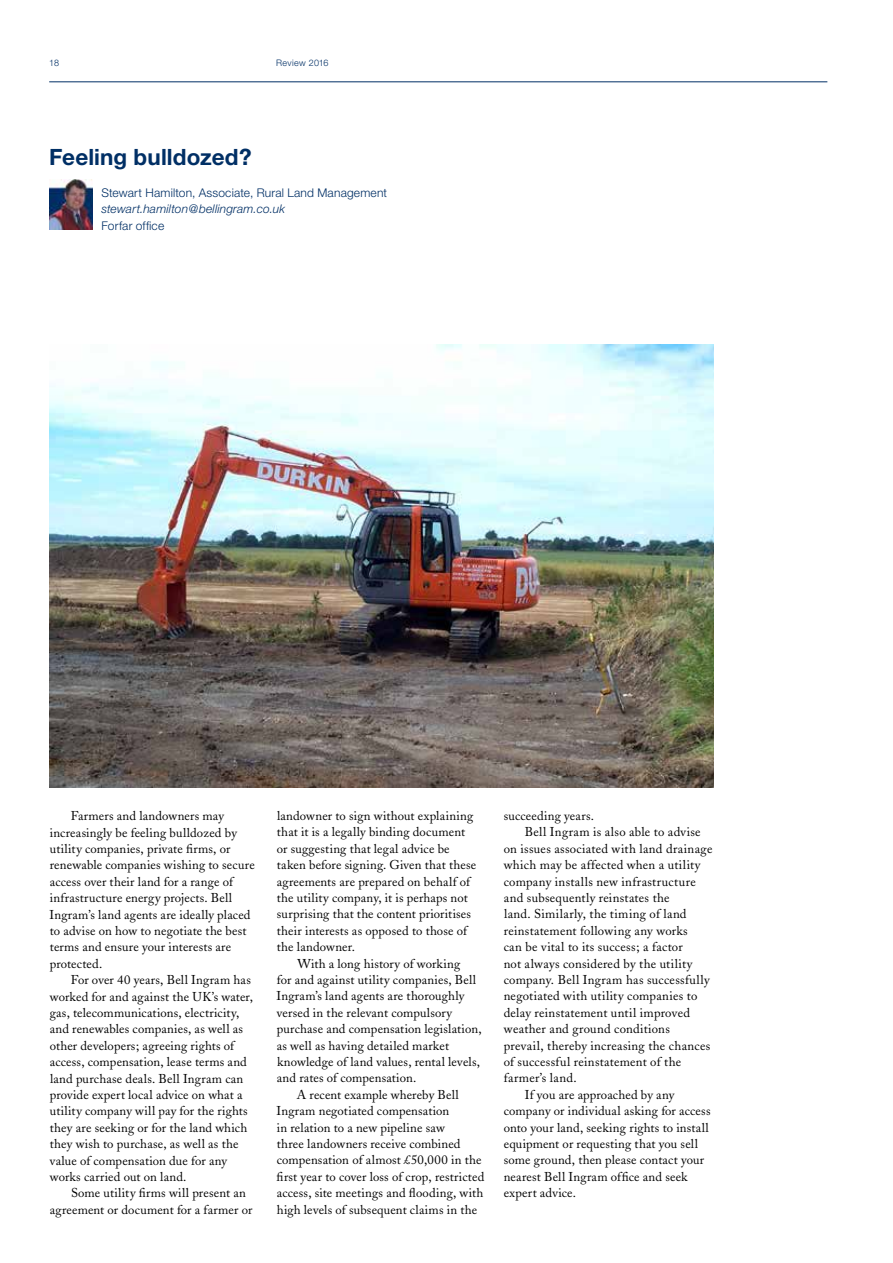
<style>
.page{position:relative;width:893px;height:1263px;background:#fff}
.page>*{position:absolute;margin:0;border:0;box-sizing:border-box;transform-origin:0 0}
.t1{font:700 22.5px "Helvetica Neue";letter-spacing:.005em;color:#002f65}
.t2{font:12.75px/16.4px "Adobe Caslon";letter-spacing:.015em;color:#000}
.t3{font:300 12px "Helvetica Neue";letter-spacing:.015em;color:#002f65}
.t4{font:italic 300 12px "Helvetica Neue";letter-spacing:.015em;color:#002f65}
.t5{font:300 9px "Helvetica Neue";letter-spacing:.035em;color:#002f65}
</style>
<div class="page">
<img style="left:49px;top:179px;width:44px;height:51px">
<img style="left:49px;top:344px;width:665px;height:443px">
<hr style="left:49px;top:82px;width:778px;height:1px;background:#002f65">
<p class="t5" style="left:49px;top:57px;width:11px">18</p>
<p class="t5" style="left:276px;top:57px;width:54px">Review 2016</p>
<h1 class="t1" style="left:49px;top:143px;width:204px">Feeling bulldozed?</h1>
<p class="t3" style="left:101px;top:185px;width:287px">Stewart Hamilton, Associate, Rural Land Management</p>
<p class="t4" style="left:101px;top:202px;width:185px">stewart.hamilton@bellingram.co.uk</p>
<p class="t3" style="left:101px;top:218px;width:64px">Forfar office</p>
<p class="t2" style="left:49px;top:808px;width:207px;text-indent:21px">Farmers and landowners may increasingly be feeling bulldozed by utility companies, private firms, or renewable companies wishing to secure access over their land for a range of infrastructure energy projects. Bell Ingram’s land agents are ideally placed to advise on how to negotiate the best terms and ensure your interests are protected.</p>
<p class="t2" style="left:50px;top:972px;width:205px;text-indent:21px">For over 40 years, Bell Ingram has worked for and against the UK’s water, gas, telecommunications, electricity, and renewables companies, as well as other developers; agreeing rights of access, compensation, lease terms and land purchase deals. Bell Ingram can provide expert local advice on what a utility company will pay for the rights they are seeking or for the land which they wish to purchase, as well as the value of compensation due for any works carried out on land.</p>
<p class="t2" style="left:50px;top:1185px;width:204px;text-indent:21px">Some utility firms will present an agreement or document for a farmer or</p>
<p class="t2" style="left:277px;top:808px;width:201px">landowner to sign without explaining that it is a legally binding document or suggesting that legal advice be taken before signing. Given that these agreements are prepared on behalf of the utility company, it is perhaps not surprising that the content prioritises their interests as opposed to those of the landowner.</p>
<p class="t2" style="left:297px;top:955px;width:164px">With a long history of working</p>
<p class="t2" style="left:277px;top:972px;width:201px">for and against utility companies, Bell</p>
<p class="t2" style="left:276px;top:988px;width:189px">Ingram’s land agents are thoroughly</p>
<p class="t2" style="left:277px;top:1004px;width:177px">versed in the relevant compulsory</p>
<p class="t2" style="left:277px;top:1021px;width:206px">purchase and compensation legislation,</p>
<p class="t2" style="left:277px;top:1037px;width:174px">as well as having detailed market</p>
<p class="t2" style="left:277px;top:1054px;width:205px">knowledge of land values, rental levels,</p>
<p class="t2" style="left:277px;top:1070px;width:141px">and rates of compensation.</p>
<p class="t2" style="left:297px;top:1086px;width:163px">A recent example whereby Bell</p>
<p class="t2" style="left:276px;top:1103px;width:174px">Ingram negotiated compensation</p>
<p class="t2" style="left:277px;top:1119px;width:169px">in relation to a new pipeline saw</p>
<p class="t2" style="left:277px;top:1136px;width:185px">three landowners receive combined</p>
<p class="t2" style="left:277px;top:1152px;width:206px">compensation of almost £50,000 in the</p>
<p class="t2" style="left:277px;top:1168px;width:209px">first year to cover loss of crop, restricted</p>
<p class="t2" style="left:277px;top:1185px;width:208px">access, site meetings and flooding, with</p>
<p class="t2" style="left:277px;top:1201px;width:202px">high levels of subsequent claims in the</p>
<p class="t2" style="left:504px;top:808px;width:92px">succeeding years.</p>
<p class="t2" style="left:525px;top:824px;width:177px">Bell Ingram is also able to advise</p>
<p class="t2" style="left:504px;top:840px;width:210px">on issues associated with land drainage</p>
<p class="t2" style="left:504px;top:857px;width:198px">which may be affected when a utility</p>
<p class="t2" style="left:504px;top:873px;width:194px">company installs new infrastructure</p>
<p class="t2" style="left:504px;top:890px;width:167px">and subsequently reinstates the</p>
<p class="t2" style="left:504px;top:906px;width:184px">land. Similarly, the timing of land</p>
<p class="t2" style="left:504px;top:922px;width:185px">reinstatement following any works</p>
<p class="t2" style="left:504px;top:939px;width:181px">can be vital to its success; a factor</p>
<p class="t2" style="left:504px;top:955px;width:190px">not always considered by the utility</p>
<p class="t2" style="left:504px;top:971px;width:207px">company. Bell Ingram has successfully</p>
<p class="t2" style="left:504px;top:988px;width:195px">negotiated with utility companies to</p>
<p class="t2" style="left:504px;top:1004px;width:188px">delay reinstatement until improved</p>
<p class="t2" style="left:504px;top:1021px;width:167px">weather and ground conditions</p>
<p class="t2" style="left:504px;top:1037px;width:208px">prevail, thereby increasing the chances</p>
<p class="t2" style="left:504px;top:1053px;width:179px">of successful reinstatement of the</p>
<p class="t2" style="left:504px;top:1070px;width:74px">farmer’s land.</p>
<p class="t2" style="left:525px;top:1086px;width:151px">If you are approached by any</p>
<p class="t2" style="left:504px;top:1103px;width:208px">company or individual asking for access</p>
<p class="t2" style="left:504px;top:1119px;width:207px">onto your land, seeking rights to install</p>
<p class="t2" style="left:504px;top:1135px;width:196px">equipment or requesting that you sell</p>
<p class="t2" style="left:504px;top:1152px;width:202px">some ground, then please contact your</p>
<p class="t2" style="left:504px;top:1168px;width:185px">nearest Bell Ingram office and seek</p>
<p class="t2" style="left:504px;top:1185px;width:74px">expert advice.</p>
</div>
